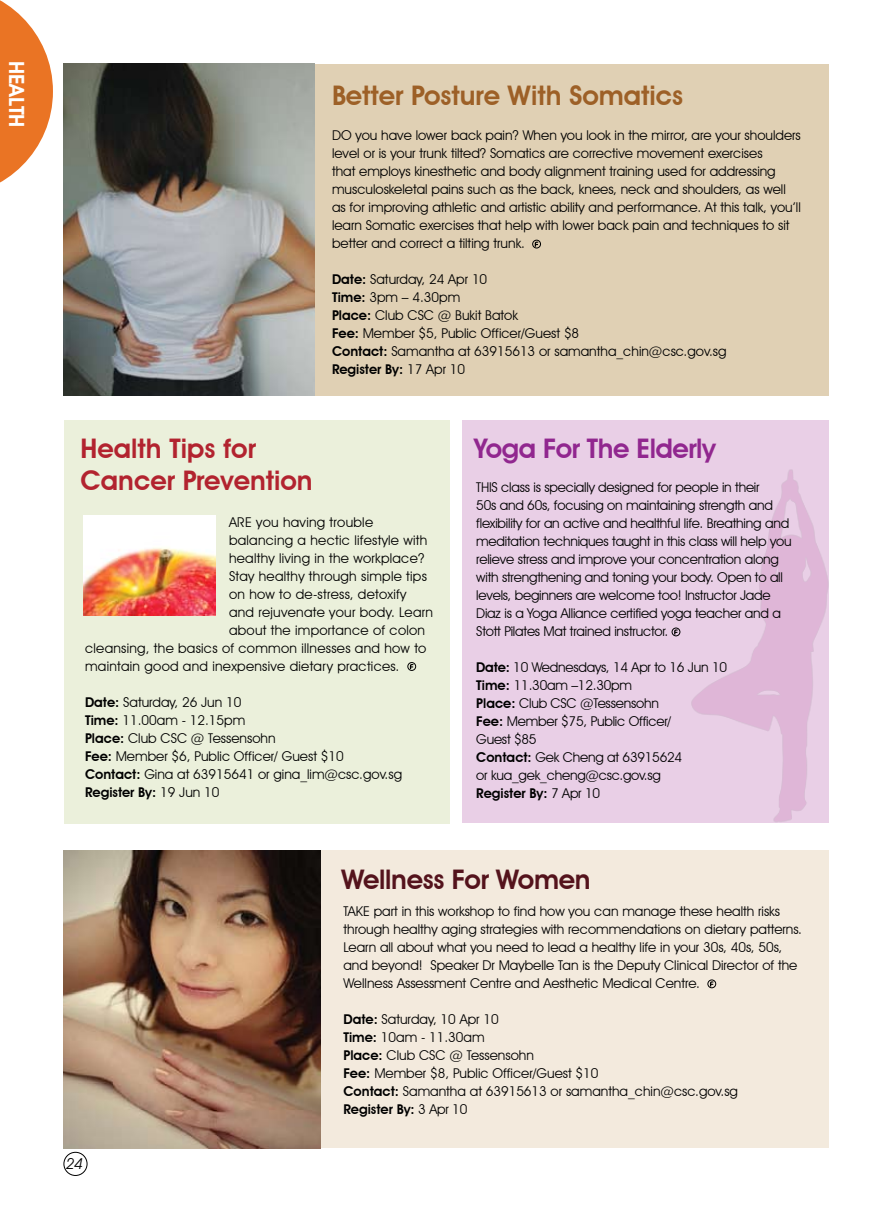
<style>
.page{position:relative;width:893px;height:1212px;background:#fff}
.page>*{position:absolute;margin:0;border:0;box-sizing:border-box;transform-origin:0 0}
.t1{font:600 27px "Avant Garde IT Cby BT";color:#b2232f}
.t2{font:600 27px "Avant Garde IT Cby BT";color:#9d6027}
.t3{font:600 27px "Avant Garde IT Cby BT";letter-spacing:-.015em;color:#91278f}
.t4{font:600 27px "Avant Garde IT Cby BT";letter-spacing:-.01em;color:#54131c}
.t5{font:600 21px "Avant Garde IT Cby BT";color:#fff}
.t6{font:italic 15px "Avant Garde IT Cby BT";color:#000}
.t7{font:13.5px/18px "Avant Garde IT Cby BT";color:#000}
.t8{font:13.5px "Avant Garde IT Cby BT";letter-spacing:.02em;color:#000}
.s1{font-weight:600}
</style>
<div class="page">
<div style="left:64px;top:1152px;width:23px;height:24px;border:1px solid #000;border-radius:50%"></div>
<div style="left:462px;top:420px;width:367px;height:402px;background:#e9cfe6"></div>
<img style="left:665px;top:469px;width:164px;height:354px">
<div style="left:64px;top:64px;width:765px;height:332px;background:#e0d0b4"></div>
<div style="left:532px;top:240px;width:9px;height:8px;border:1px solid #000;border-radius:50%"></div>
<img style="left:64px;top:64px;width:250px;height:331px">
<svg style="left:674px;top:630px;width:4px;height:4px"></svg>
<div style="left:672px;top:628px;width:8px;height:8px;border:1px solid #000;border-radius:50%"></div>
<div style="left:64px;top:420px;width:385px;height:403px;background:#ebf0db"></div>
<svg style="left:410px;top:664px;width:3px;height:5px"></svg>
<div style="left:408px;top:662px;width:8px;height:9px;border:1px solid #000;border-radius:50%"></div>
<img style="left:84px;top:515px;width:131px;height:101px">
<div style="left:242px;top:850px;width:587px;height:298px;background:#f3eadd"></div>
<div style="left:708px;top:980px;width:8px;height:8px;border:1px solid #000;border-radius:50%"></div>
<img style="left:64px;top:851px;width:256px;height:297px">
<svg style="left:0;top:0;width:53px;height:183px"></svg>
<h2 class="t5" style="left:29px;top:61px;width:68px;rotate:90deg">HEALTH</h2>
<h1 class="t2" style="left:332px;top:79px;width:353px">Better Posture With Somatics</h1>
<p class="t7" style="left:332px;top:126px;width:470px">DO you have lower back pain? When you look in the mirror, are your shoulders level or is your trunk tilted? Somatics are corrective movement exercises<br>that employs kinesthetic and body alignment training used for addressing musculoskeletal pains such as the back, knees, neck and shoulders, as well as for improving athletic and artistic ability and performance. At this talk, you’ll learn Somatic exercises that help with lower back pain and techniques to sit better and correct a tilting trunk.</p>
<p class="t7" style="left:332px;top:270px;width:396px"><span class="s1">Date:</span> Saturday, 24 Apr 10<br><span class="s1">Time:</span> 3pm – 4.30pm<br><span class="s1">Place:</span> Club CSC @ Bukit Batok<br><span class="s1">Fee:</span> Member $5, Public Officer/Guest $8<br><span class="s1">Contact:</span> Samantha at 63915613 or samantha_chin@csc.gov.sg<br><span class="s1">Register By:</span> 17 Apr 10</p>
<h1 class="t1" style="left:81px;top:432px;width:177px">Health Tips for</h1>
<h1 class="t3" style="left:474px;top:432px;width:243px">Yoga For The Elderly</h1>
<h1 class="t1" style="left:81px;top:465px;width:234px">Cancer Prevention</h1>
<p class="t8" style="left:229px;top:514px;width:146px">ARE you having trouble</p>
<p class="t8" style="left:229px;top:532px;width:200px">balancing a hectic lifestyle with</p>
<p class="t8" style="left:229px;top:550px;width:197px">healthy living in the workplace?</p>
<p class="t8" style="left:229px;top:568px;width:199px">Stay healthy through simple tips</p>
<p class="t8" style="left:229px;top:585px;width:179px">on how to de-stress, detoxify</p>
<p class="t8" style="left:229px;top:603px;width:205px">and rejuvenate your body. Learn</p>
<p class="t8" style="left:229px;top:621px;width:198px">about the importance of colon</p>
<p class="t8" style="left:85px;top:639px;width:343px">cleansing, the basics of common illnesses and how to</p>
<p class="t8" style="left:85px;top:657px;width:316px">maintain good and inexpensive dietary practices.</p>
<p class="t7" style="left:85px;top:693px;width:319px"><span class="s1">Date:</span> Saturday, 26 Jun 10<br><span class="s1">Time:</span> 11.00am - 12.15pm<br><span class="s1">Place:</span> Club CSC @ Tessensohn<br><span class="s1">Fee:</span> Member $6, Public Officer/ Guest $10<br><span class="s1">Contact:</span> Gina at 63915641 or gina_lim@csc.gov.sg<br><span class="s1">Register By:</span> 19 Jun 10</p>
<p class="t7" style="left:476px;top:478px;width:317px">THIS class is specially designed for people in their<br>50s and 60s, focusing on maintaining strength and flexibility for an active and healthful life. Breathing and meditation techniques taught in this class will help you relieve stress and improve your concentration along with strengthening and toning your body. Open to all levels, beginners are welcome too! Instructor Jade Diaz is a Yoga Alliance certified yoga teacher and a Stott Pilates Mat trained instructor.</p>
<p class="t7" style="left:476px;top:658px;width:252px"><span class="s1">Date:</span> 10 Wednesdays, 14 Apr to 16 Jun 10<br><span class="s1">Time:</span> 11.30am –12.30pm<br><span class="s1">Place:</span> Club CSC @Tessensohn<br><span class="s1">Fee:</span> Member $75, Public Officer/<br>Guest $85<br><span class="s1">Contact:</span> Gek Cheng at 63915624<br>or kua_gek_cheng@csc.gov.sg<br><span class="s1">Register By:</span> 7 Apr 10</p>
<p class="t6" style="left:66px;top:1154px;width:18px">24</p>
<h1 class="t4" style="left:341px;top:864px;width:251px">Wellness For Women</h1>
<p class="t7" style="left:343px;top:902px;width:460px">TAKE part in this workshop to find how you can manage these health risks through healthy aging strategies with recommendations on dietary patterns.<br>Learn all about what you need to lead a healthy life in your 30s, 40s, 50s, and beyond! Speaker Dr Maybelle Tan is the Deputy Clinical Director of the Wellness Assessment Centre and Aesthetic Medical Centre.</p>
<p class="t7" style="left:343px;top:1010px;width:396px"><span class="s1">Date:</span> Saturday, 10 Apr 10<br><span class="s1">Time:</span> 10am - 11.30am<br><span class="s1">Place:</span> Club CSC @ Tessensohn<br><span class="s1">Fee:</span> Member $8, Public Officer/Guest $10<br><span class="s1">Contact:</span> Samantha at 63915613 or samantha_chin@csc.gov.sg<br><span class="s1">Register By:</span> 3 Apr 10</p>
</div>
